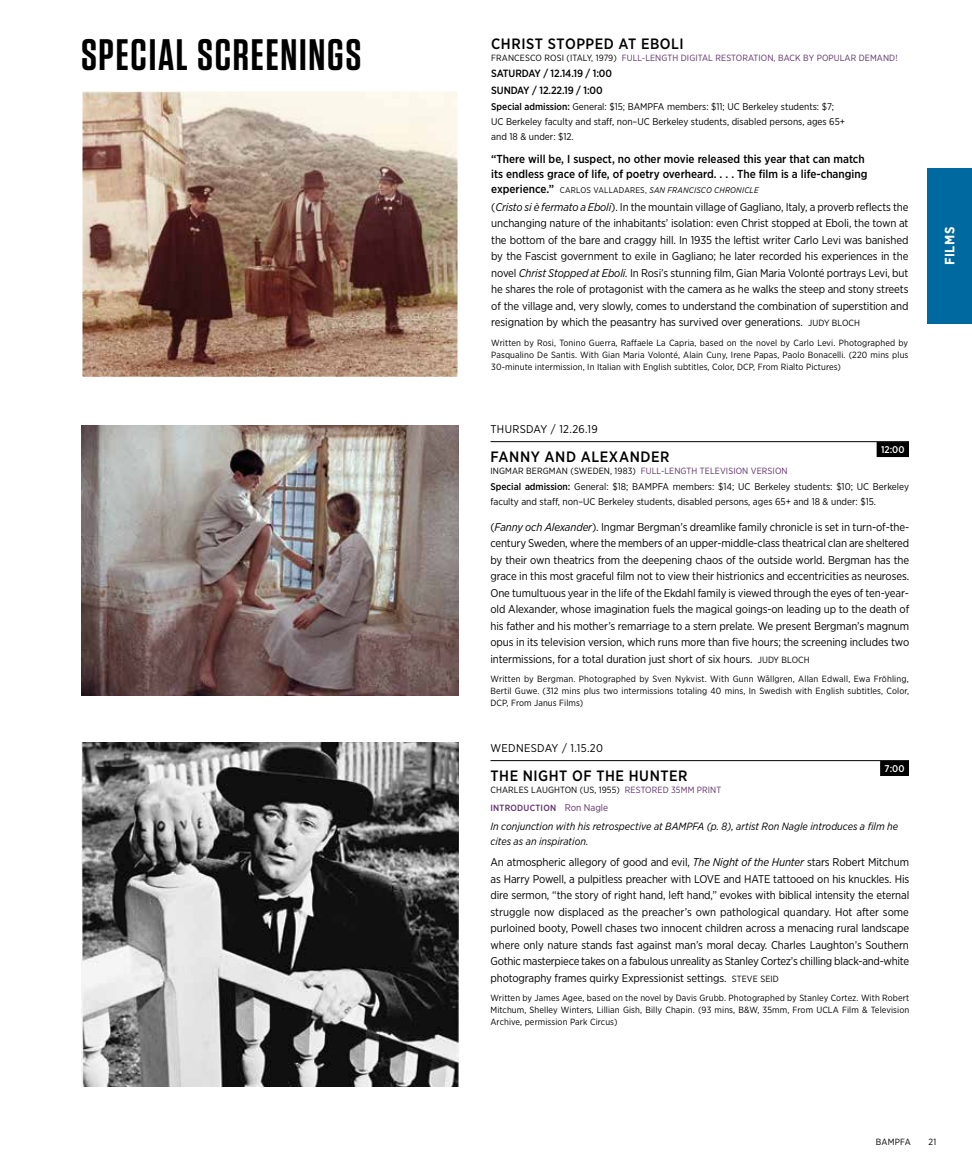
<style>
.page{position:relative;width:972px;height:1165px;background:#fff}
.page>*{position:absolute;margin:0;border:0;box-sizing:border-box;transform-origin:0 0}
.t1{font:600 43.95px "Tungsten";letter-spacing:.04em;color:#000001}
.t2{font:500 15px "Gotham Narrow";letter-spacing:.035em;color:#000001}
.t3{font:700 13.5px "Gotham Narrow";letter-spacing:.045em;color:#fff}
.t4{font:500 11.55px/15px "Gotham Narrow";color:#000001}
.t5{font:11.25px/16.5px "Gotham Narrow";letter-spacing:-.01em;color:#000001;text-align:justify}
.t6{font:11.25px "Gotham Narrow";letter-spacing:.03em;color:#000001}
.t7{font:italic 10.5px/15px "Gotham Narrow";color:#000001}
.t8{font:500 10.5px/16.5px "Gotham Narrow";letter-spacing:-.01em;color:#000001}
.t9{font:9.75px/15px "Gotham Narrow";color:#000001}
.t10{font:500 9.75px "Gotham Narrow";color:#fff}
.t11{font:9px/12px "Gotham Narrow";letter-spacing:.01em;color:#000001;text-align:justify}
.t12{font:9px "Gotham Narrow";letter-spacing:.01em;color:#60306b}
.t13{font:italic 8.25px "Gotham Narrow";letter-spacing:.025em;color:#000001}
.s1{color:#000001}
.s2{font-weight:500}
.s3{font-weight:500;font-style:normal;font-size:11.55px}
.s4{font-style:normal}
.s5{font-style:italic}
.s6{font-size:9px}
.s7{color:#60306b}
.s8{font-weight:500;color:#60306b}
.s9{font-size:9.75px;color:#60306b}
</style>
<div class="page">
<div style="left:927px;top:168px;width:45px;height:156px;background:#00699f"></div>
<img style="left:84px;top:93px;width:372px;height:282px">
<div style="left:81px;top:90px;width:378px;height:288px;border:2px solid #fff"></div>
<hr style="left:490px;top:441px;width:419px;height:1px;background:#000001">
<div style="left:877px;top:442px;width:32px;height:15px;background:#000001"></div>
<img style="left:81px;top:425px;width:378px;height:270px">
<hr style="left:490px;top:760px;width:419px;height:1px;background:#000001">
<div style="left:880px;top:761px;width:29px;height:15px;background:#000001"></div>
<img style="left:81px;top:743px;width:378px;height:342px">
<h1 class="t1" style="left:81px;top:31px;width:282px">SPECIAL SCREENINGS</h1>
<h2 class="t2" style="left:491px;top:34px;width:194px">CHRIST STOPPED AT EBOLI</h2>
<p class="t12" style="left:491px;top:52px;width:408px"><span class="s1">FRANCESCO ROSI (ITALY, 1979)</span> FULL-LENGTH DIGITAL RESTORATION, BACK BY POPULAR DEMAND!</p>
<p class="t8" style="left:491px;top:65px;width:122px">SATURDAY / 12.14.19 / 1:00<br>SUNDAY / 12.22.19 / 1:00</p>
<p class="t9" style="left:491px;top:99px;width:355px"><span class="s2">Special admission:</span> General: $15; BAMPFA members: $11; UC Berkeley students: $7;<br>UC Berkeley faculty and staff, non–UC Berkeley students, disabled persons, ages 65+ and 18 &amp; under: $12.</p>
<p class="t4" style="left:491px;top:151px;width:378px">“There will be, I suspect, no other movie released this year that can match its endless grace of life, of poetry overheard. . . . The film is a life-changing</p>
<p class="t13" style="left:491px;top:185px;width:269px"><span class="s3">experience.”</span> <span class="s4">CARLOS VALLADARES,</span> SAN FRANCISCO CHRONICLE</p>
<p class="t5" style="left:491px;top:198px;width:419px">(<span class="s5">Cristo si è fermato a Eboli</span>). In the mountain village of Gagliano, Italy, a proverb reflects the unchanging nature of the inhabitants’ isolation: even Christ stopped at Eboli, the town at the bottom of the bare and craggy hill. In 1935 the leftist writer Carlo Levi was banished by the Fascist government to exile in Gagliano; he later recorded his experiences in the novel <span class="s5">Christ Stopped at Eboli.</span> In Rosi’s stunning film, Gian Maria Volonté portrays Levi, but he shares the role of protagonist with the camera as he walks the steep and stony streets of the village and, very slowly, comes to understand the combination of superstition and resignation by which the peasantry has survived over generations. <span class="s6">JUDY BLOCH</span></p>
<p class="t11" style="left:491px;top:336px;width:419px">Written by Rosi, Tonino Guerra, Raffaele La Capria, based on the novel by Carlo Levi. Photographed by Pasqualino De Santis. With Gian Maria Volonté, Alain Cuny, Irene Papas, Paolo Bonacelli. (220 mins plus 30-minute intermission, In Italian with English subtitles, Color, DCP, From Rialto Pictures)</p>
<p class="t6" style="left:490px;top:422px;width:109px">THURSDAY / 12.26.19</p>
<p class="t10" style="left:881px;top:443px;width:25px">12:00</p>
<h2 class="t2" style="left:490px;top:446px;width:181px">FANNY AND ALEXANDER</h2>
<p class="t12" style="left:490px;top:465px;width:299px"><span class="s1">INGMAR BERGMAN (SWEDEN, 1983)</span> FULL-LENGTH TELEVISION VERSION</p>
<p class="t9" style="left:490px;top:479px;width:420px"><span class="s2">Special admission:</span> General: $18; BAMPFA members: $14; UC Berkeley students: $10; UC Berkeley faculty and staff, non–UC Berkeley students, disabled persons, ages 65+ and 18 &amp; under: $15.</p>
<p class="t5" style="left:490px;top:518px;width:420px">(<span class="s5">Fanny och Alexander</span>). Ingmar Bergman’s dreamlike family chronicle is set in turn-of-the&shy;century Sweden, where the members of an upper-middle-class theatrical clan are sheltered by their own theatrics from the deepening chaos of the outside world. Bergman has the grace in this most graceful film not to view their histrionics and eccentricities as neuroses.<br>One tumultuous year in the life of the Ekdahl family is viewed through the eyes of ten-year&shy;old Alexander, whose imagination fuels the magical goings-on leading up to the death of his father and his mother’s remarriage to a stern prelate. We present Bergman’s magnum opus in its television version, which runs more than five hours; the screening includes two intermissions, for a total duration just short of six hours. <span class="s6">JUDY BLOCH</span></p>
<p class="t11" style="left:491px;top:672px;width:420px">Written by Bergman. Photographed by Sven Nykvist. With Gunn Wållgren, Allan Edwall, Ewa Fröhling, Bertil Guwe. (312 mins plus two intermissions totaling 40 mins, In Swedish with English subtitles, Color, DCP, From Janus Films)</p>
<p class="t6" style="left:490px;top:741px;width:114px">WEDNESDAY / 1.15.20</p>
<p class="t10" style="left:885px;top:761px;width:21px">7:00</p>
<h2 class="t2" style="left:490px;top:765px;width:199px">THE NIGHT OF THE HUNTER</h2>
<p class="t11" style="left:490px;top:780px;width:232px;line-height:18px">CHARLES LAUGHTON (US, 1955) <span class="s7">RESTORED 35MM PRINT<br></span><span class="s8">INTRODUCTION</span> <span class="s9">Ron Nagle</span></p>
<p class="t7" style="left:490px;top:818px;width:409px">In conjunction with his retrospective at BAMPFA (p. 8), artist Ron Nagle introduces a film he cites as an inspiration.</p>
<p class="t5" style="left:490px;top:853px;width:420px">An atmospheric allegory of good and evil, <span class="s5">The Night of the Hunter</span> stars Robert Mitchum as Harry Powell, a pulpitless preacher with LOVE and HATE tattooed on his knuckles. His dire sermon, “the story of right hand, left hand,” evokes with biblical intensity the eternal struggle now displaced as the preacher’s own pathological quandary. Hot after some purloined booty, Powell chases two innocent children across a menacing rural landscape where only nature stands fast against man’s moral decay. Charles Laughton’s Southern Gothic masterpiece takes on a fabulous unreality as Stanley Cortez’s chilling black-and-white photography frames quirky Expressionist settings. <span class="s6">STEVE SEID</span></p>
<p class="t11" style="left:490px;top:991px;width:420px">Written by James Agee, based on the novel by Davis Grubb. Photographed by Stanley Cortez. With Robert Mitchum, Shelley Winters, Lillian Gish, Billy Chapin. (93 mins, B&amp;W, 35mm, From UCLA Film &amp; Television Archive, permission Park Circus)</p>
<p class="t3" style="left:941px;top:265px;width:40px;rotate:-90deg">FILMS</p>
<p class="t11" style="left:876px;top:1135px;width:36px">BAMPFA</p>
<p class="t11" style="left:928px;top:1135px;width:9px">21</p>
</div>
